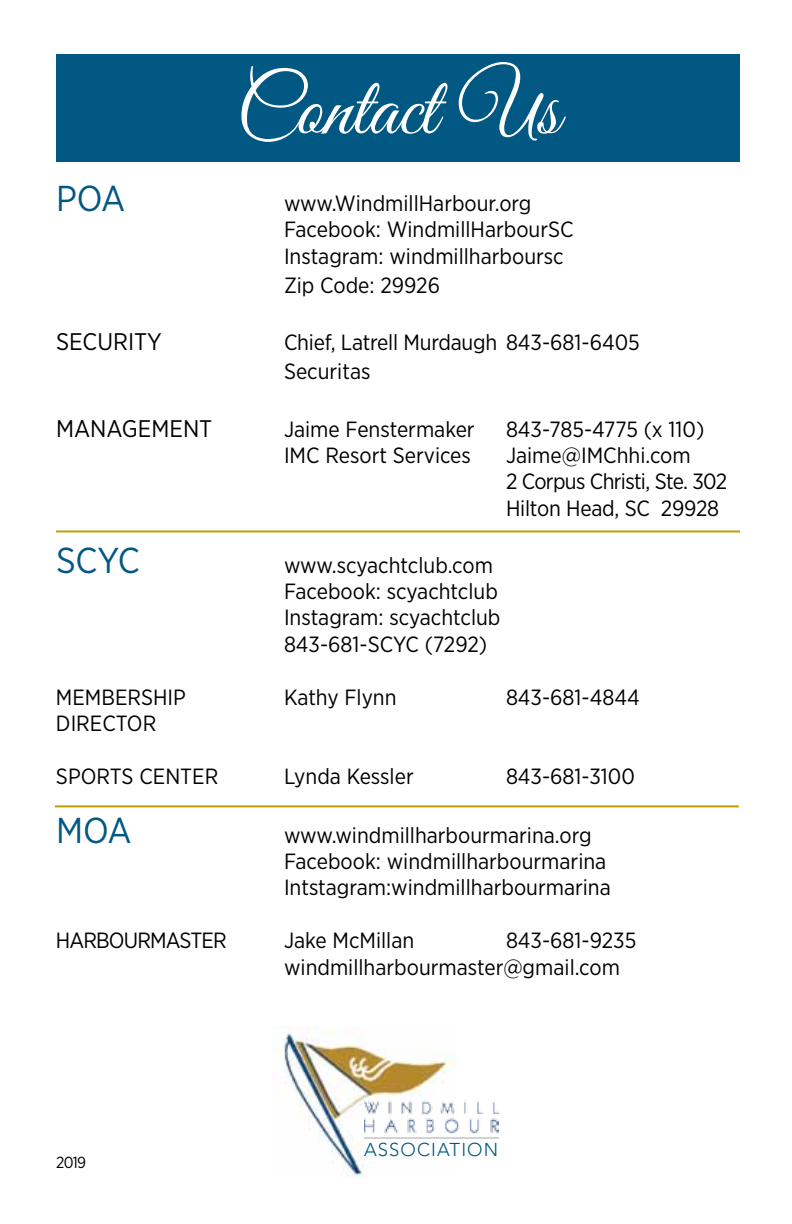
<style>
.page{position:relative;width:792px;height:1224px;background:#fff}
.page>*{position:absolute;margin:0;border:0;box-sizing:border-box;transform-origin:0 0}
.t1{font:84px "Great Vibes";color:#fff}
.t2{font:36px "Gotham Narrow";letter-spacing:-.005em;color:#005883}
.t3{font:24px "Gotham Narrow";color:#000}
.t4{font:22px/26.4px "Gotham Narrow";color:#000}
.t5{font:22px "Gotham Narrow";letter-spacing:-.04em;color:#000}
.t6{font:300 18.4px "Avenir";letter-spacing:.06em;color:#005883}
.t7{font:16px "Gotham Narrow";color:#000}
</style>
<div class="page">
<img style="left:272px;top:1027px;width:178px;height:150px">
<img style="left:365px;top:1101px;width:133px;height:42px">
<hr style="left:56px;top:530px;width:684px;height:2px;background:#c29c07">
<hr style="left:55px;top:805px;width:684px;height:2px;background:#c29c07">
<div style="left:56px;top:54px;width:684px;height:108px;background:#005883"></div>
<h1 class="t1" style="left:236px;top:62px;width:325px">Contact Us</h1>
<h2 class="t2" style="left:56px;top:176px;width:71px">POA</h2>
<p class="t4" style="left:284px;top:190px;width:291px">www.WindmillHarbour.org<br>Facebook: WindmillHarbourSC<br>Instagram: windmillharboursc</p>
<p class="t4" style="left:284px;top:271px;width:158px">Zip Code: 29926</p>
<p class="t3" style="left:56px;top:327px;width:107px">SECURITY</p>
<p class="t4" style="left:284px;top:328px;width:357px;line-height:28.8px">Chief, Latrell Murdaugh 843-681-6405<br>Securitas</p>
<p class="t3" style="left:56px;top:413px;width:158px">MANAGEMENT</p>
<p class="t4" style="left:284px;top:415px;width:192px">Jaime Fenstermaker</p>
<p class="t4" style="left:506px;top:415px;width:200px">843-785-4775 (x 110)</p>
<p class="t4" style="left:284px;top:442px;width:188px">IMC Resort Services</p>
<p class="t4" style="left:506px;top:442px;width:223px">Jaime@IMChhi.com<br>2 Corpus Christi, Ste. 302<br>Hilton Head, SC 29928</p>
<h2 class="t2" style="left:56px;top:538px;width:85px">SCYC</h2>
<p class="t4" style="left:284px;top:551px;width:218px">www.scyachtclub.com<br>Facebook: scyachtclub<br>Instagram: scyachtclub<br>843-681-SCYC (7292)</p>
<p class="t4" style="left:56px;top:683px;width:131px">MEMBERSHIP</p>
<p class="t4" style="left:284px;top:683px;width:114px">Kathy Flynn</p>
<p class="t4" style="left:506px;top:683px;width:135px">843-681-4844</p>
<p class="t4" style="left:56px;top:710px;width:102px">DIRECTOR</p>
<p class="t4" style="left:56px;top:762px;width:164px">SPORTS CENTER</p>
<p class="t4" style="left:284px;top:762px;width:131px">Lynda Kessler</p>
<p class="t4" style="left:506px;top:762px;width:130px">843-681-3100</p>
<h2 class="t2" style="left:56px;top:808px;width:77px">MOA</h2>
<p class="t4" style="left:284px;top:821px;width:328px">www.windmillharbourmarina.org<br>Facebook: windmillharbourmarina<br>Intstagram:windmillharbourmarina</p>
<p class="t5" style="left:56px;top:927px;width:172px">HARBOURMASTER</p>
<p class="t4" style="left:284px;top:927px;width:132px">Jake McMillan</p>
<p class="t4" style="left:284px;top:927px;width:354px;text-indent:222px">843-681-9235 windmillharbourmaster@gmail.com</p>
<p class="t7" style="left:56px;top:1152px;width:32px">2019</p>
<p class="t6" style="left:364px;top:1138px;width:136px">ASSOCIATION</p>
</div>
